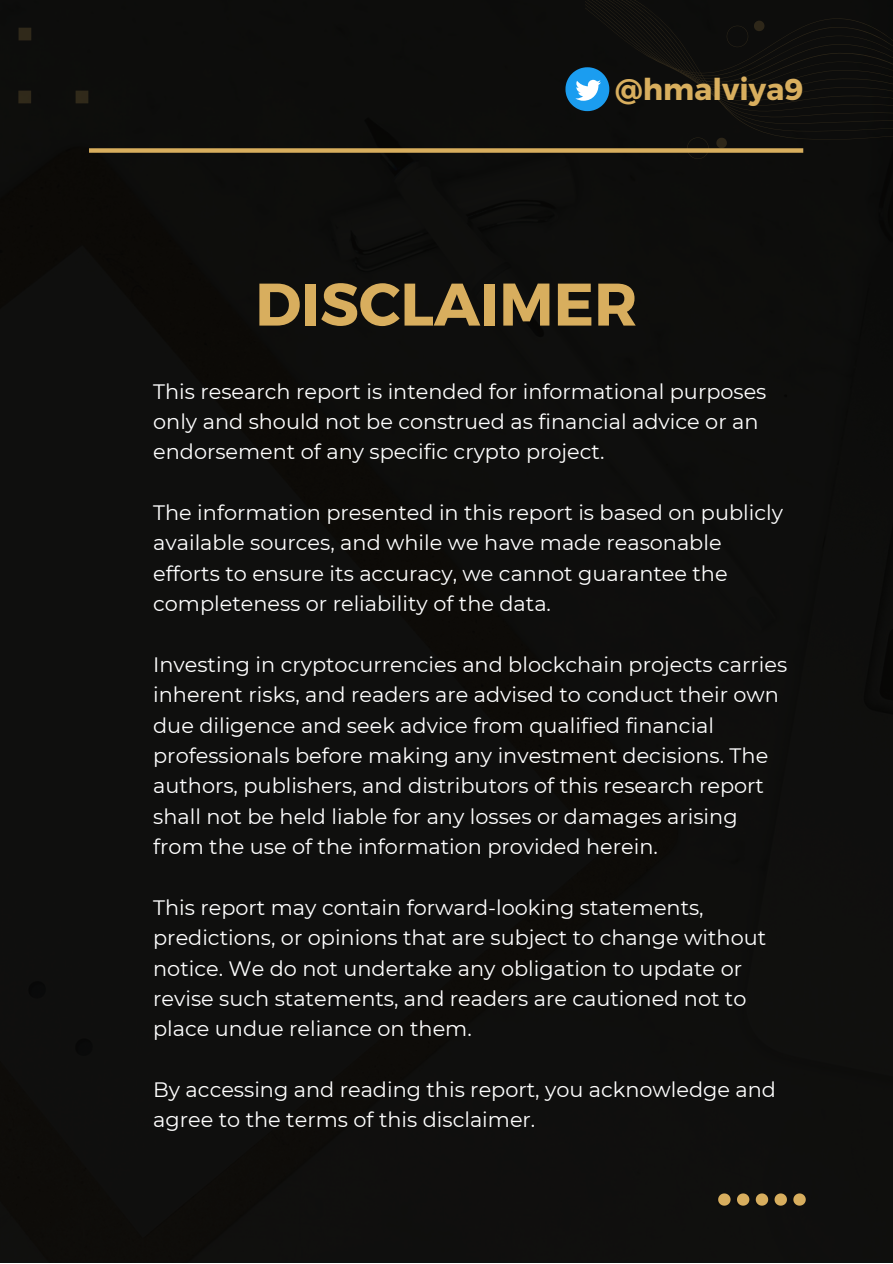
<style>
.page{position:relative;width:893px;height:1264px;background:#fff}
.page>*{position:absolute;margin:0;border:0;box-sizing:border-box;transform-origin:0 0}
.t1{font:700 60px "Montserrat";color:#d8ae5e}
.t2{font:700 30px "Montserrat";letter-spacing:.005em;color:#d8ae5e}
.t3{font:20.85px/30.3px "Montserrat";color:#fff}
</style>
<div class="page">
<div style="left:0;top:0;width:892px;height:1262px;background:#0f0f0d"></div>
<div style="left:585px;top:0;width:307px;height:238px;background:#0d0d0c"></div>
<div style="left:89px;top:148px;width:714px;height:5px;background:#d8ae5e"></div>
<div style="left:0;top:0;width:88px;height:103px;background:#0d0d0c"></div>
<svg style="left:716px;top:1193px;width:89px;height:14px"></svg>
<svg style="left:565px;top:67px;width:44px;height:44px;background:#3d8dc0"></svg>
<p class="t2" style="left:615px;top:70px;width:190px">@hmalviya9</p>
<p class="t1" style="left:255px;top:265px;width:384px">DISCLAIMER</p>
<p class="t3" style="left:153px;top:376px;width:614px">This research report is intended for informational purposes only and should not be construed as financial advice or an endorsement of any specific crypto project.</p>
<p class="t3" style="left:153px;top:497px;width:631px">The information presented in this report is based on publicly available sources, and while we have made reasonable efforts to ensure its accuracy, we cannot guarantee the completeness or reliability of the data.</p>
<p class="t3" style="left:153px;top:649px;width:635px">Investing in cryptocurrencies and blockchain projects carries inherent risks, and readers are advised to conduct their own due diligence and seek advice from qualified financial professionals before making any investment decisions. The authors, publishers, and distributors of this research report shall not be held liable for any losses or damages arising from the use of the information provided herein.</p>
<p class="t3" style="left:153px;top:892px;width:614px">This report may contain forward-looking statements, predictions, or opinions that are subject to change without notice. We do not undertake any obligation to update or revise such statements, and readers are cautioned not to place undue reliance on them.</p>
<p class="t3" style="left:153px;top:1074px;width:624px">By accessing and reading this report, you acknowledge and agree to the terms of this disclaimer.</p>
</div>
